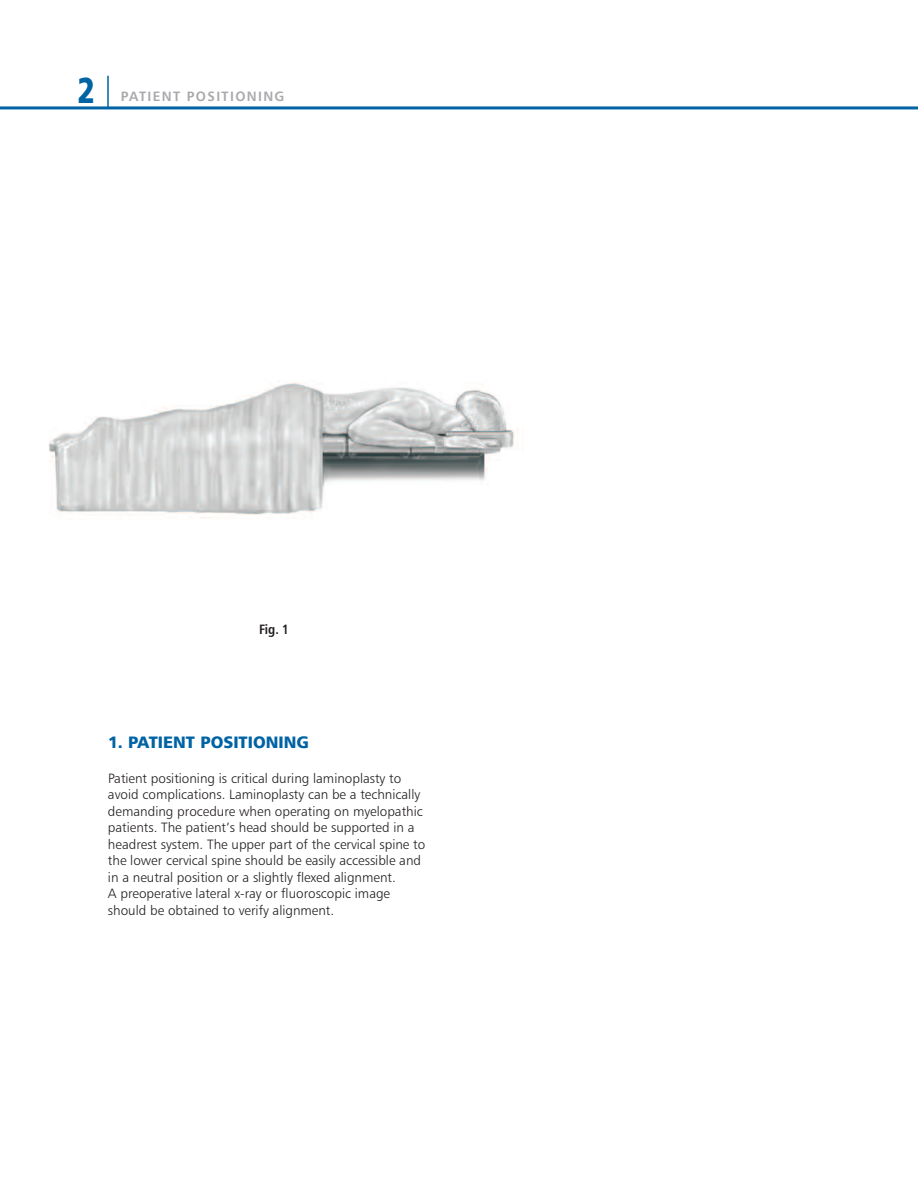
<style>
.page{position:relative;width:918px;height:1188px;background:#fff}
.page>*{position:absolute;margin:0;border:0;box-sizing:border-box;transform-origin:0 0}
.t1{font:36px "Humanist 777 BT Black B";color:#0063a4;scale:.8 1}
.t2{font:16.5px "Humanist 777 BT Black B";color:#0063a4}
.t3{font:13.5px/16.5px "Humanist 777 BT Light B";color:#231f20}
.t4{font:13.5px "Humanist 777 BT Bold B";letter-spacing:.1em;color:#a8a9ad}
.t5{font:13.5px "Humanist 777 BT Bold Condensed B";color:#231f20}
</style>
<div class="page">
<hr style="left:0;top:106px;width:918px;height:3px;background:#0063a4">
<hr style="left:107px;top:76px;width:2px;height:32px;background:#0063a4">
<img style="left:49px;top:381px;width:466px;height:137px">
<h1 class="t1" style="left:77px;top:76px;width:24px">2</h1>
<p class="t4" style="left:121px;top:91px;width:165px">PATIENT POSITIONING</p>
<p class="t5" style="left:259px;top:624px;width:32px">Fig. 1</p>
<p class="t2" style="left:108px;top:736px;width:202px">1. PATIENT POSITIONING</p>
<p class="t3" style="left:108px;top:771px;width:319px">Patient positioning is critical during laminoplasty to avoid complications. Laminoplasty can be a technically demanding procedure when operating on myelopathic patients. The patient’s head should be supported in a headrest system. The upper part of the cervical spine to the lower cervical spine should be easily accessible and in a neutral position or a slightly flexed alignment.<br>A preoperative lateral x-ray or fluoroscopic image should be obtained to verify alignment.</p>
</div>
